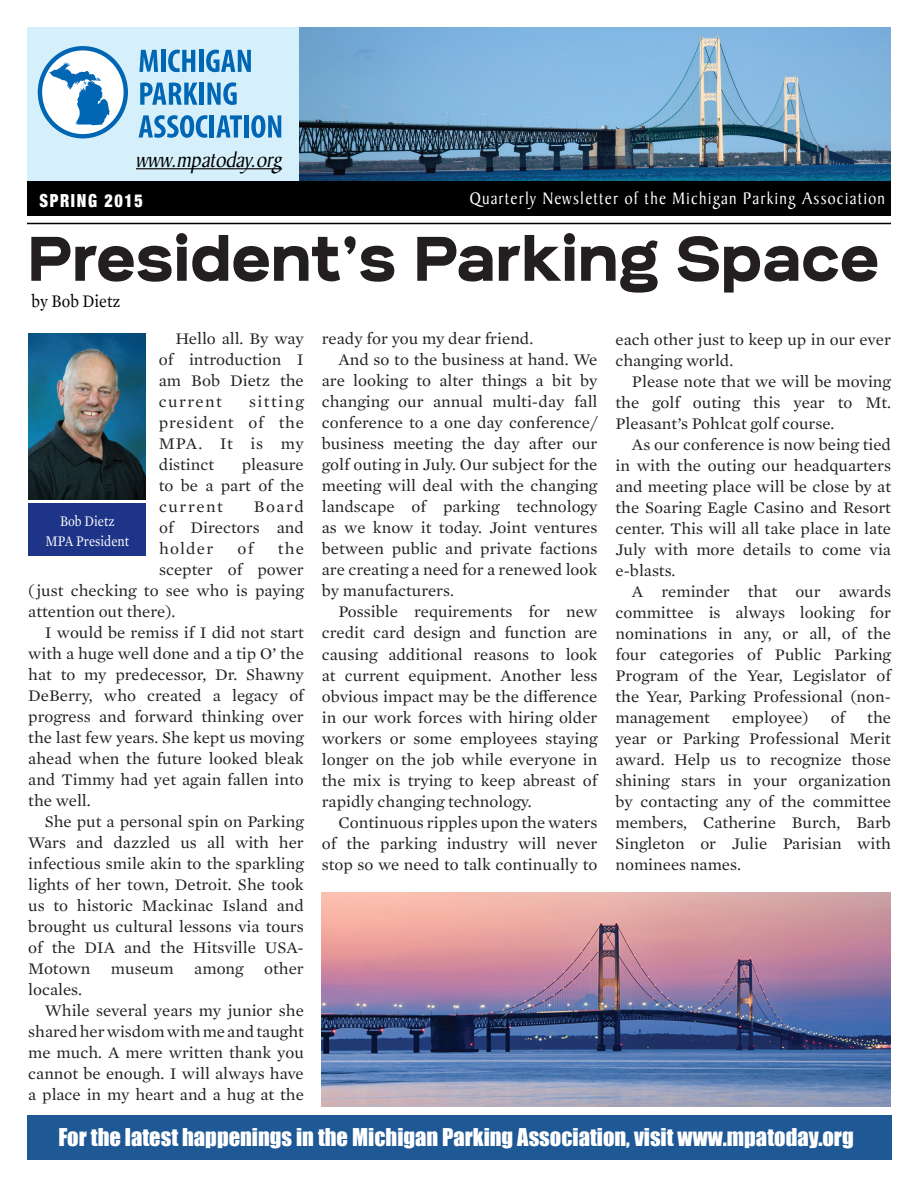
<style>
.page{position:relative;width:918px;height:1188px;background:#fff}
.page>*{position:absolute;margin:0;border:0;box-sizing:border-box;transform-origin:0 0}
.t1{font:900 62.7px "Reservation Wide";color:#231f20;scale:.87 1}
.t2{font:22.5px "Impact";color:#fff}
.t3{font:italic 22.5px "Baker Signet";color:#000001;scale:.93 1}
.t4{font:18px "Baker Signet";letter-spacing:.075em;color:#fff;scale:.9 1}
.t5{font:900 condensed 18px "Helvetica Neue";letter-spacing:.1em;color:#fff;scale:.9 1}
.t6{font:18px "Mercury Text G1";color:#000001;scale:.9 1}
.t7{font:16.5px/21px "Mercury Text G1";color:#231f20;text-align:justify}
.t8{font:15px/19.5px "Mercury Text G1";color:#fff;text-align:center;scale:.86 1}
</style>
<div class="page">
<img style="left:299px;top:27px;width:592px;height:155px">
<div style="left:27px;top:27px;width:272px;height:156px;background:#d6f0fb"></div>
<div style="left:27px;top:182px;width:864px;height:34px;background:#000001"></div>
<hr style="left:136px;top:168px;width:146px;height:1px;background:#000001">
<svg style="left:38px;top:46px;width:90px;height:92px"></svg>
<svg style="left:139px;top:50px;width:19px;height:22px"></svg>
<hr style="left:161px;top:50px;width:4px;height:22px;background:#0166b3">
<svg style="left:168px;top:50px;width:27px;height:22px"></svg>
<hr style="left:199px;top:50px;width:4px;height:22px;background:#0166b3">
<svg style="left:206px;top:50px;width:45px;height:22px"></svg>
<svg style="left:140px;top:83px;width:58px;height:22px"></svg>
<div style="left:199px;top:83px;width:5px;height:22px;background:#0166b3"></div>
<svg style="left:207px;top:82px;width:30px;height:23px"></svg>
<svg style="left:139px;top:115px;width:69px;height:23px"></svg>
<hr style="left:210px;top:115px;width:4px;height:23px;background:#0166b3">
<svg style="left:216px;top:115px;width:26px;height:23px"></svg>
<div style="left:244px;top:115px;width:5px;height:23px;background:#0166b3"></div>
<svg style="left:251px;top:115px;width:30px;height:23px"></svg>
<hr style="left:27px;top:223px;width:864px;height:1px;background:#000001">
<div style="left:28px;top:503px;width:118px;height:53px;background:#1d3488"></div>
<img style="left:28px;top:333px;width:117px;height:167px">
<div style="left:27px;top:1115px;width:864px;height:44px;background:#1e5895"></div>
<img style="left:322px;top:892px;width:569px;height:215px">
<h2 class="t3" style="left:136px;top:147px;width:159px">www.mpatoday.org</h2>
<p class="t5" style="left:39px;top:186px;width:117px">SPRING 2015</p>
<p class="t4" style="left:470px;top:189px;width:463px">Quarterly Newsletter of the Michigan Parking Association</p>
<h1 class="t1" style="left:28px;top:222px;width:980px">President’s Parking Space</h1>
<p class="t7" style="left:159px;top:327px;width:147px;text-indent:17px">Hello all. By way of introduction I am Bob Dietz the current</p>
<p class="t6" style="left:32px;top:288px;width:100px">by Bob Dietz</p>
<p class="t7" style="left:322px;top:328px;width:213px">ready for you my dear friend.</p>
<p class="t7" style="left:338px;top:349px;width:261px">And so to the business at hand. We</p>
<p class="t7" style="left:322px;top:370px;width:277px">are looking to alter things a bit by</p>
<p class="t7" style="left:322px;top:391px;width:277px">changing our annual multi-day fall</p>
<p class="t7" style="left:322px;top:412px;width:277px">conference to a one day conference/</p>
<p class="t7" style="left:322px;top:433px;width:277px">business meeting the day after our</p>
<p class="t7" style="left:322px;top:454px;width:277px">golf outing in July. Our subject for the</p>
<p class="t7" style="left:322px;top:475px;width:277px">meeting will deal with the changing</p>
<p class="t7" style="left:322px;top:496px;width:277px">landscape of parking technology</p>
<p class="t7" style="left:322px;top:517px;width:277px">as we know it today. Joint ventures</p>
<p class="t7" style="left:322px;top:538px;width:277px">between public and private factions</p>
<p class="t7" style="left:322px;top:559px;width:277px">are creating a need for a renewed look</p>
<p class="t7" style="left:322px;top:580px;width:134px">by manufacturers.</p>
<p class="t7" style="left:338px;top:601px;width:261px">Possible requirements for new</p>
<p class="t7" style="left:322px;top:622px;width:277px">credit card design and function are</p>
<p class="t7" style="left:322px;top:643px;width:277px">causing additional reasons to look</p>
<p class="t7" style="left:322px;top:664px;width:277px">at current equipment. Another less</p>
<p class="t7" style="left:322px;top:685px;width:277px">obvious impact may be the difference</p>
<p class="t7" style="left:322px;top:706px;width:277px">in our work forces with hiring older</p>
<p class="t7" style="left:322px;top:727px;width:277px">workers or some employees staying</p>
<p class="t7" style="left:322px;top:748px;width:277px">longer on the job while everyone in</p>
<p class="t7" style="left:322px;top:769px;width:277px">the mix is trying to keep abreast of</p>
<p class="t7" style="left:322px;top:790px;width:211px">rapidly changing technology.</p>
<p class="t7" style="left:338px;top:811px;width:261px">Continuous ripples upon the waters</p>
<p class="t7" style="left:322px;top:832px;width:277px">of the parking industry will never</p>
<p class="t7" style="left:322px;top:853px;width:277px">stop so we need to talk continually to</p>
<p class="t7" style="left:615px;top:328px;width:277px">each other just to keep up in our ever changing world.</p>
<p class="t7" style="left:615px;top:370px;width:277px;text-indent:17px">Please note that we will be moving the golf outing this year to Mt.<br>Pleasant’s Pohlcat golf course.</p>
<p class="t7" style="left:615px;top:433px;width:277px;text-indent:17px">As our conference is now being tied in with the outing our headquarters and meeting place will be close by at the Soaring Eagle Casino and Resort center. This will all take place in late July with more details to come via e-blasts.</p>
<p class="t7" style="left:615px;top:580px;width:277px;text-indent:17px">A reminder that our awards committee is always looking for nominations in any, or all, of the four categories of Public Parking Program of the Year, Legislator of the Year, Parking Professional (non&shy;management</p>
<p class="t7" style="left:159px;top:390px;width:147px;text-indent:90px">sitting president of the MPA. It is my distinct</p>
<p class="t7" style="left:159px;top:453px;width:147px;text-indent:83px">pleasure to be a part of the current</p>
<p class="t7" style="left:159px;top:495px;width:146px;text-indent:95px">Board of Directors and holder</p>
<p class="t8" style="left:45px;top:511px;width:99px">Bob Dietz<br>MPA President</p>
<p class="t7" style="left:238px;top:537px;width:17px">of</p>
<p class="t7" style="left:278px;top:537px;width:28px">the</p>
<p class="t7" style="left:159px;top:558px;width:146px">scepter of power</p>
<p class="t7" style="left:28px;top:579px;width:277px">( just checking to see who is paying</p>
<p class="t7" style="left:28px;top:600px;width:149px">attention out there).</p>
<p class="t7" style="left:45px;top:621px;width:261px">I would be remiss if I did not start</p>
<p class="t7" style="left:28px;top:642px;width:277px">with a huge well done and a tip O’ the</p>
<p class="t7" style="left:28px;top:663px;width:277px">hat to my predecessor, Dr. Shawny</p>
<p class="t7" style="left:28px;top:685px;width:277px">DeBerry, who created a legacy of</p>
<p class="t7" style="left:28px;top:706px;width:277px">progress and forward thinking over</p>
<p class="t7" style="left:28px;top:727px;width:277px">the last few years. She kept us moving</p>
<p class="t7" style="left:28px;top:748px;width:277px">ahead when the future looked bleak</p>
<p class="t7" style="left:28px;top:769px;width:277px">and Timmy had yet again fallen into</p>
<p class="t7" style="left:28px;top:790px;width:64px">the well.</p>
<p class="t7" style="left:45px;top:811px;width:261px">She put a personal spin on Parking</p>
<p class="t7" style="left:28px;top:832px;width:277px">Wars and dazzled us all with her</p>
<p class="t7" style="left:28px;top:853px;width:277px">infectious smile akin to the sparkling</p>
<p class="t7" style="left:28px;top:874px;width:277px">lights of her town, Detroit. She took</p>
<p class="t7" style="left:28px;top:895px;width:277px">us to historic Mackinac Island and</p>
<p class="t7" style="left:28px;top:916px;width:277px">brought us cultural lessons via tours</p>
<p class="t7" style="left:28px;top:937px;width:277px">of the DIA and the Hitsville USA-</p>
<p class="t7" style="left:28px;top:958px;width:277px">Motown museum among other</p>
<p class="t7" style="left:28px;top:979px;width:55px">locales.</p>
<p class="t7" style="left:45px;top:1000px;width:261px">While several years my junior she</p>
<p class="t7" style="left:28px;top:1021px;width:277px">shared her wisdom with me and taught</p>
<p class="t7" style="left:28px;top:1042px;width:277px">me much. A mere written thank you</p>
<p class="t7" style="left:28px;top:1063px;width:277px">cannot be enough. I will always have</p>
<p class="t7" style="left:28px;top:1084px;width:277px">a place in my heart and a hug at the</p>
<p class="t7" style="left:615px;top:706px;width:277px;text-indent:252px">the year or Parking Professional Merit award. Help us to recognize those shining stars in your organization by contacting any of the committee members, Catherine Burch, Barb Singleton or Julie Parisian with nominees names.</p>
<p class="t7" style="left:732px;top:706px;width:78px">employee)</p>
<p class="t7" style="left:831px;top:706px;width:16px">of</p>
<h2 class="t2" style="left:58px;top:1120px;width:797px">For the latest happenings in the Michigan Parking Association, visit www.mpatoday.org</h2>
</div>
